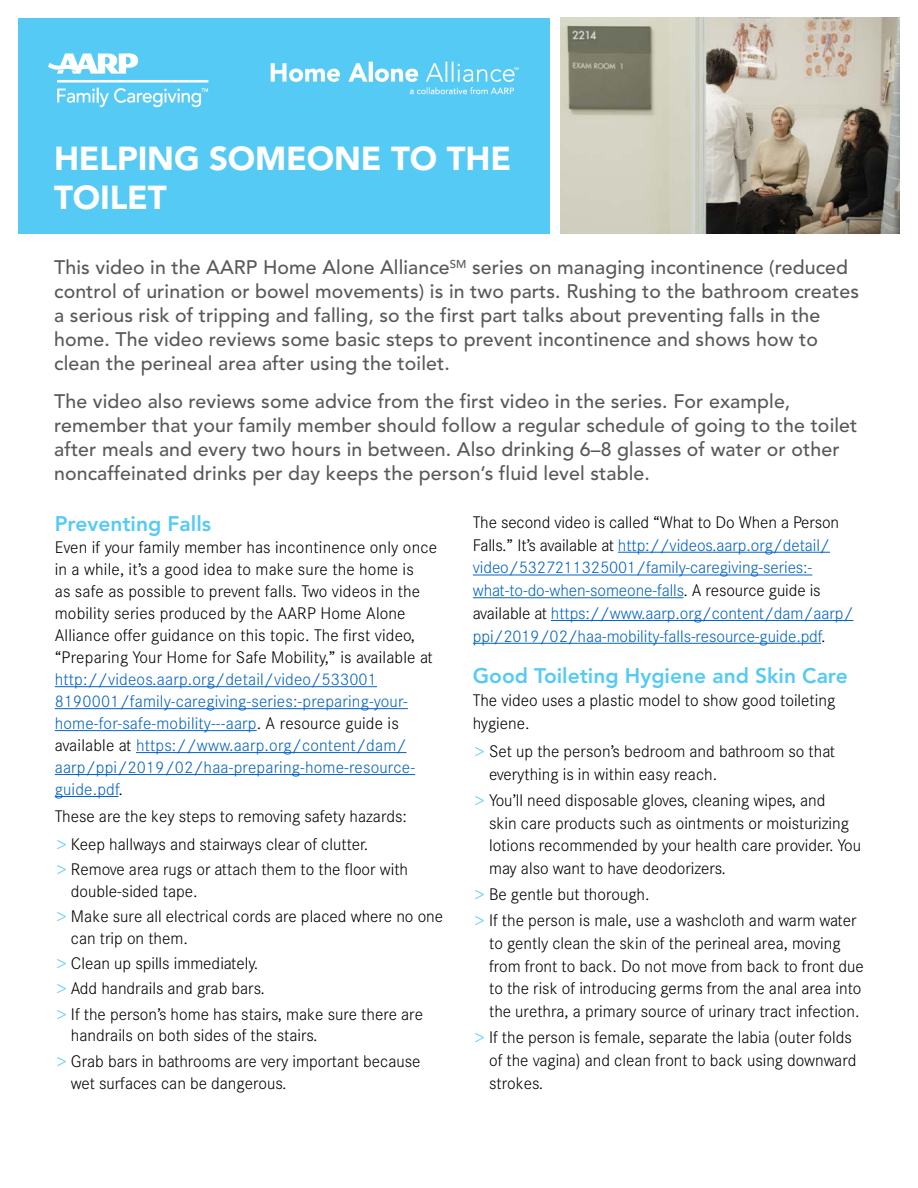
<style>
.page{position:relative;width:918px;height:1188px;background:#fff}
.page>*{position:absolute;margin:0;border:0;box-sizing:border-box;transform-origin:0 0}
.t1{font:900 33px/39.6px "Avenir LT Std";letter-spacing:-.005em;color:#fff}
.t2{font:800 21px "Avenir LT Std";color:#55caf5}
.t3{font:500 19.5px/24px "Avenir LT Std";letter-spacing:.005em;color:#58595b}
.t4{font:300 16.5px/21.9px "Corporate S";color:#000}
.t5{font:300 16.5px/22.8px "Corporate S";letter-spacing:-.005em;color:#0563c1}
.s1{color:#0563c1}
.s2{font-size:18.15px;color:#6bcff6}
.s3{color:#000}
</style>
<div class="page">
<div style="left:18px;top:18px;width:532px;height:215px;background:#55caf5"></div>
<hr style="left:55px;top:686px;width:322px;height:1px;background:#0563c1">
<hr style="left:55px;top:708px;width:353px;height:1px;background:#0563c1">
<hr style="left:55px;top:730px;width:202px;height:1px;background:#0563c1">
<hr style="left:136px;top:752px;width:271px;height:1px;background:#0563c1">
<hr style="left:55px;top:774px;width:360px;height:1px;background:#0563c1">
<hr style="left:55px;top:796px;width:64px;height:1px;background:#0563c1">
<hr style="left:618px;top:552px;width:212px;height:1px;background:#0563c1">
<hr style="left:473px;top:575px;width:339px;height:1px;background:#0563c1">
<hr style="left:473px;top:597px;width:210px;height:1px;background:#0563c1">
<hr style="left:551px;top:620px;width:302px;height:1px;background:#0563c1">
<hr style="left:473px;top:643px;width:348px;height:1px;background:#0563c1">
<img style="left:48px;top:53px;width:161px;height:55px">
<img style="left:270px;top:61px;width:249px;height:34px">
<img style="left:560px;top:18px;width:340px;height:216px">
<h1 class="t1" style="left:54px;top:138px;width:459px">HELPING SOMEONE TO THE<br>TOILET</h1>
<p class="t3" style="left:54px;top:256px;width:806px">This video in the AARP Home Alone Alliance<sup>SM</sup> series on managing incontinence (reduced control of urination or bowel movements) is in two parts. Rushing to the bathroom creates a serious risk of tripping and falling, so the first part talks about preventing falls in the home. The video reviews some basic steps to prevent incontinence and shows how to clean the perineal area after using the toilet.</p>
<p class="t3" style="left:54px;top:390px;width:805px">The video also reviews some advice from the first video in the series. For example, remember that your family member should follow a regular schedule of going to the toilet after meals and every two hours in between. Also drinking 6–8 glasses of water or other noncaffeinated drinks per day keeps the person’s fluid level stable.</p>
<h2 class="t2" style="left:55px;top:512px;width:158px">Preventing Falls</h2>
<p class="t4" style="left:55px;top:537px;width:384px">Even if your family member has incontinence only once in a while, it’s a good idea to make sure the home is<br>as safe as possible to prevent falls. Two videos in the mobility series produced by the AARP Home Alone Alliance offer guidance on this topic. The first video, “Preparing Your Home for Safe Mobility,” is available at <span class="s1">http://videos.aarp.org/detail/video/533001<br>8190001/family-caregiving-series:-preparing-your&shy;home-for-safe-mobility---aarp</span>. A resource guide is available at <span class="s1">https://www.aarp.org/content/dam/ aarp/ppi/2019/02/haa-preparing-home-resource&shy;guide.pdf</span>.</p>
<p class="t4" style="left:55px;top:806px;width:354px">These are the key steps to removing safety hazards:</p>
<p class="t4" style="left:55px;top:833px;width:315px"><span class="s2">&gt;</span> Keep hallways and stairways clear of clutter.</p>
<p class="t4" style="left:71px;top:858px;width:339px;text-indent:-16px"><span class="s2">&gt;</span> Remove area rugs or attach them to the floor with double-sided tape.</p>
<p class="t4" style="left:71px;top:905px;width:374px;text-indent:-16px"><span class="s2">&gt;</span> Make sure all electrical cords are placed where no one can trip on them.</p>
<p class="t4" style="left:55px;top:953px;width:205px"><span class="s2">&gt;</span> Clean up spills immediately.</p>
<p class="t4" style="left:55px;top:978px;width:212px"><span class="s2">&gt;</span> Add handrails and grab bars.</p>
<p class="t4" style="left:71px;top:1003px;width:354px;text-indent:-16px"><span class="s2">&gt;</span> If the person’s home has stairs, make sure there are handrails on both sides of the stairs.</p>
<p class="t4" style="left:71px;top:1050px;width:351px;text-indent:-16px"><span class="s2">&gt;</span> Grab bars in bathrooms are very important because wet surfaces can be dangerous.</p>
<p class="t5" style="left:473px;top:511px;width:382px"><span class="s3">The second video is called “What to Do When a Person Falls.” It’s available at</span> http://videos.aarp.org/detail/ video/5327211325001/family-caregiving-series:- what-to-do-when-someone-falls<span class="s3">. A resource guide is available at</span> https://www.aarp.org/content/dam/aarp/ ppi/2019/02/haa-mobility-falls-resource-guide.pdf<span class="s3">.</span></p>
<h2 class="t2" style="left:473px;top:664px;width:376px">Good Toileting Hygiene and Skin Care</h2>
<p class="t4" style="left:473px;top:689px;width:364px;line-height:22.8px">The video uses a plastic model to show good toileting hygiene.</p>
<p class="t4" style="left:489px;top:740px;width:347px;line-height:22.8px;text-indent:-16px"><span class="s2">&gt;</span> Set up the person’s bedroom and bathroom so that everything is in within easy reach.</p>
<p class="t4" style="left:489px;top:789px;width:374px;line-height:22.8px;text-indent:-16px"><span class="s2">&gt;</span> You’ll need disposable gloves, cleaning wipes, and<br>skin care products such as ointments or moisturizing lotions recommended by your health care provider. You may also want to have deodorizers.</p>
<p class="t4" style="left:473px;top:883px;width:178px"><span class="s2">&gt;</span> Be gentle but thorough.</p>
<p class="t4" style="left:489px;top:909px;width:376px;line-height:22.8px;text-indent:-16px"><span class="s2">&gt;</span> If the person is male, use a washcloth and warm water to gently clean the skin of the perineal area, moving from front to back. Do not move from back to front due to the risk of introducing germs from the anal area into the urethra, a primary source of urinary tract infection.</p>
<p class="t4" style="left:489px;top:1026px;width:369px;line-height:22.8px;text-indent:-16px"><span class="s2">&gt;</span> If the person is female, separate the labia (outer folds of the vagina) and clean front to back using downward strokes.</p>
</div>
